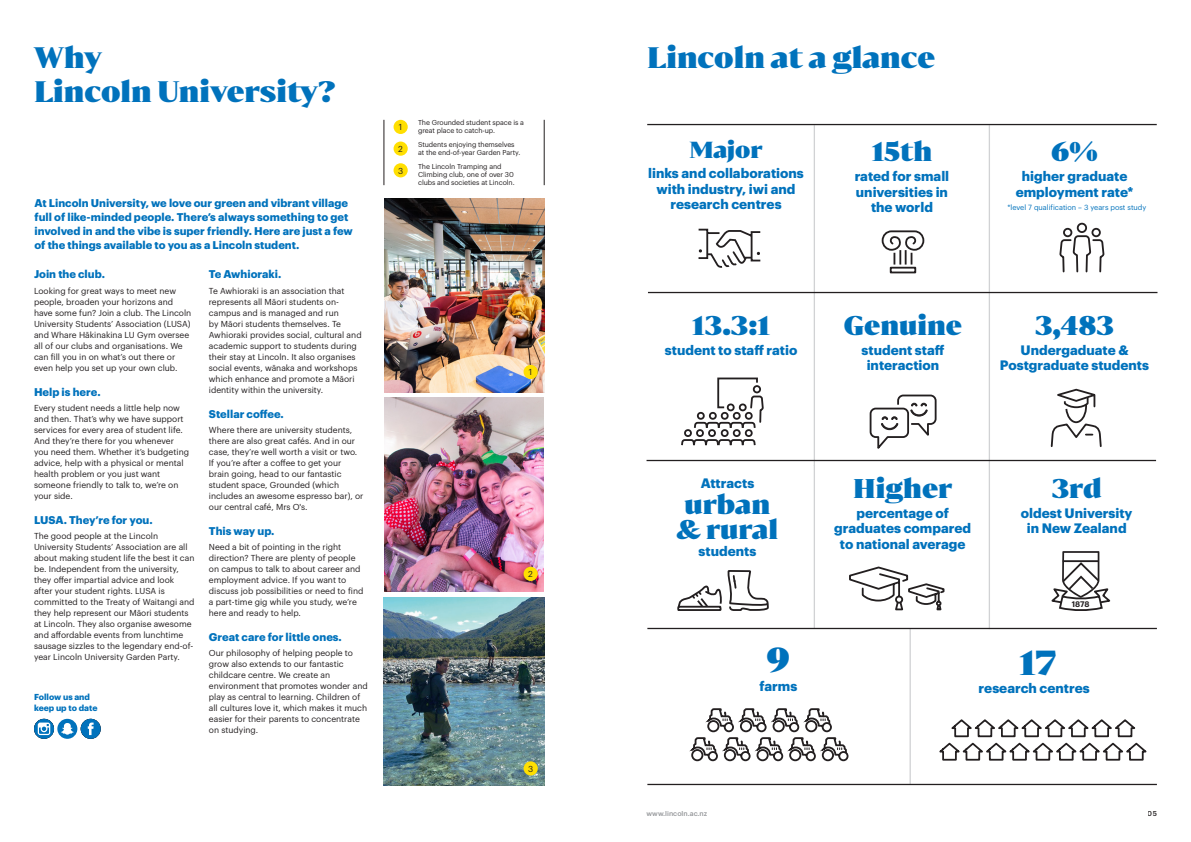
<style>
.page{position:relative;width:1191px;height:842px;background:#fff}
.page>*{position:absolute;margin:0;border:0;box-sizing:border-box;transform-origin:0 0}
.Graphix_22pt{font:900 32.9px "Bw Darius";color:#0072bc}
.Darius_42pt{font:900 32.9px "Bw Darius";color:#0072bc}
.Main_Section_header{font:900 28px/34px "Bw Darius";color:#0072bc}
.Heading_L1_28pt_34pt{font:900 28px "Bw Darius";color:#0072bc}
.Darius_42pt-2{font:900 25.6px/25.6px "Bw Darius";color:#0072bc;text-align:center}
.Darius_42pt-3{font:900 21.9px "Bw Darius";color:#0072bc}
.Graphix_22pt-2{font:700 13.4px/15.2px "Graphik";color:#0072bc;text-align:center}
.Introduciton_11_14_B{font:700 11px/14px "Graphik";color:#0072bc}
.Body_Text_8_5pt_11pt{font:8.5px/11px "Graphik";color:#231f20}
.Body_Text_Half-Space{font:8.5px/11px "Graphik";color:#231f20}
.Subheading_L1{font:700 8.5px/11px "Graphik";color:#0072bc}
.Student_Profile_Name{font:8.5px "Graphik";color:#231f20}
.Graphix_22pt-3{font:600 7.9px "Graphik";color:#231f20}
.Graphix_22pt-4{font:7.3px "Graphik";color:#0072bc}
.Student_Profile_Name-2{font:7px/8px "Graphik";letter-spacing:-.01em;color:#231f20}
.t1{font:500 7px "Graphik";color:#939598}
.t2{font:500 7px "Graphik";color:#231f20}
</style>
<div class="page">
<img style="left:384px;top:199px;width:160px;height:194px">
<img style="left:384px;top:597px;width:160px;height:188px">
<img style="left:384px;top:398px;width:160px;height:193px">
<div style="left:523px;top:365px;width:15px;height:14px;background:#ffdf01;border-radius:50%"></div>
<div style="left:523px;top:567px;width:15px;height:14px;background:#ffdf01;border-radius:50%"></div>
<div style="left:523px;top:761px;width:15px;height:14px;background:#ffdf01;border-radius:50%"></div>
<hr style="left:384px;top:120px;width:1px;height:65px;background:#231f20">
<hr style="left:544px;top:120px;width:1px;height:65px;background:#231f20">
<div style="left:393px;top:120px;width:15px;height:14px;background:#ffdf01;border-radius:50%"></div>
<div style="left:393px;top:142px;width:15px;height:14px;background:#ffdf01;border-radius:50%"></div>
<div style="left:393px;top:163px;width:15px;height:14px;background:#ffdf01;border-radius:50%"></div>
<div style="left:57px;top:719px;width:20px;height:20px;background:#0072bc;border-radius:50%"></div>
<svg style="left:61px;top:723px;width:13px;height:12px"></svg>
<svg style="left:34px;top:719px;width:20px;height:20px"></svg>
<svg style="left:38px;top:722px;width:12px;height:13px"></svg>
<div style="left:81px;top:719px;width:20px;height:20px;background:#0072bc;border-radius:50%"></div>
<svg style="left:88px;top:722px;width:6px;height:13px"></svg>
<hr style="left:909px;top:628px;width:2px;height:156px;background:#d1d2d4">
<hr style="left:813px;top:125px;width:2px;height:341px;background:#d1d2d4">
<hr style="left:988px;top:125px;width:2px;height:504px;background:#d1d2d4">
<hr style="left:647px;top:628px;width:509px;height:1px;background:#231f20">
<hr style="left:646px;top:460px;width:510px;height:1px;background:#231f20">
<hr style="left:648px;top:292px;width:509px;height:1px;background:#231f20">
<hr style="left:647px;top:124px;width:509px;height:1px;background:#231f20">
<svg style="left:698px;top:228px;width:63px;height:40px"></svg>
<div style="left:889px;top:267px;width:27px;height:6px;border:2px solid #231f20"></div>
<svg style="left:881px;top:230px;width:44px;height:35px"></svg>
<hr style="left:647px;top:784px;width:509px;height:1px;background:#231f20">
<div style="left:1076px;top:223px;width:11px;height:10px;border:2px solid #231f20;border-radius:50%"></div>
<div style="left:1091px;top:228px;width:9px;height:9px;border:2px solid #231f20;border-radius:50%"></div>
<div style="left:1063px;top:228px;width:9px;height:9px;border:2px solid #231f20;border-radius:50%"></div>
<svg style="left:1059px;top:234px;width:45px;height:39px"></svg>
<svg style="left:676px;top:377px;width:474px;height:384px"></svg>
<p class="Main_Section_header" style="left:34px;top:39px;width:303px">Why<br>Lincoln University?</p>
<p class="Introduciton_11_14_B" style="left:34px;top:195px;width:320px">At Lincoln University, we love our green and vibrant village full of like-minded people. There’s always something to get involved in and the vibe is super friendly. Here are just a few of the things available to you as a Lincoln student.</p>
<p class="Introduciton_11_14_B" style="left:34px;top:266px;width:72px">Join the club.</p>
<p class="Body_Text_8_5pt_11pt" style="left:34px;top:284px;width:159px">Looking for great ways to meet new people, broaden your horizons and have some fun? Join a club. The Lincoln University Students’ Association (LUSA) and Whare Hākinakina LU Gym oversee all of our clubs and organisations. We can fill you in on what’s out there or even help you set up your own club.</p>
<p class="Introduciton_11_14_B" style="left:34px;top:384px;width:68px">Help is here.</p>
<p class="Body_Text_8_5pt_11pt" style="left:34px;top:402px;width:156px">Every student needs a little help now and then. That’s why we have support services for every area of student life.<br>And they’re there for you whenever you need them. Whether it’s budgeting advice, help with a physical or mental health problem or you just want someone friendly to talk to, we’re on your side.</p>
<p class="Introduciton_11_14_B" style="left:34px;top:512px;width:120px">LUSA. They’re for you.</p>
<p class="Body_Text_Half-Space" style="left:34px;top:530px;width:162px">The good people at the Lincoln University Students’ Association are all about making student life the best it can be. Independent from the university, they offer impartial advice and look after your student rights. LUSA is committed to the Treaty of Waitangi and they help represent our Māori students at Lincoln. They also organise awesome and affordable events from lunchtime sausage sizzles to the legendary end-of&shy;year Lincoln University Garden Party.</p>
<p class="Introduciton_11_14_B" style="left:209px;top:266px;width:74px">Te Awhioraki.</p>
<p class="Body_Text_8_5pt_11pt" style="left:209px;top:284px;width:154px">Te Awhioraki is an association that represents all Māori students on&shy;campus and is managed and run<br>by Māori students themselves. Te Awhioraki provides social, cultural and academic support to students during their stay at Lincoln. It also organises social events, wānaka and workshops which enhance and promote a Māori identity within the university.</p>
<p class="Introduciton_11_14_B" style="left:209px;top:406px;width:76px">Stellar coffee.</p>
<p class="Body_Text_8_5pt_11pt" style="left:209px;top:424px;width:156px">Where there are university students, there are also great cafés. And in our case, they’re well worth a visit or two.<br>If you’re after a coffee to get your brain going, head to our fantastic student space, Grounded (which includes an awesome espresso bar), or our central café, Mrs O's.</p>
<p class="Introduciton_11_14_B" style="left:209px;top:523px;width:67px">This way up.</p>
<p class="Body_Text_Half-Space" style="left:209px;top:541px;width:156px">Need a bit of pointing in the right direction? There are plenty of people on campus to talk to about career and employment advice. If you want to discuss job possibilities or need to find a part-time gig while you study, we’re here and ready to help.</p>
<p class="Introduciton_11_14_B" style="left:209px;top:629px;width:134px">Great care for little ones.</p>
<p class="Body_Text_8_5pt_11pt" style="left:209px;top:647px;width:160px">Our philosophy of helping people to grow also extends to our fantastic childcare centre. We create an environment that promotes wonder and play as central to learning. Children of all cultures love it, which makes it much easier for their parents to concentrate on studying.</p>
<p class="Subheading_L1" style="left:34px;top:690px;width:65px">Follow us and keep up to date</p>
<p class="Student_Profile_Name" style="left:399px;top:121px;width:5px">1</p>
<p class="Student_Profile_Name" style="left:398px;top:142px;width:6px">2</p>
<p class="Student_Profile_Name" style="left:398px;top:164px;width:7px">3</p>
<p class="Student_Profile_Name-2" style="left:418px;top:118px;width:107px">The Grounded student space is a great place to catch-up.</p>
<p class="Student_Profile_Name-2" style="left:418px;top:140px;width:104px">Students enjoying themselves at the end-of-year Garden Party.</p>
<p class="Student_Profile_Name-2" style="left:418px;top:162px;width:98px">The Lincoln Tramping and<br>Climbing club, one of over 30 clubs and societies at Lincoln.</p>
<p class="Student_Profile_Name" style="left:529px;top:366px;width:5px">1</p>
<p class="Student_Profile_Name" style="left:528px;top:567px;width:6px">2</p>
<p class="Student_Profile_Name" style="left:528px;top:762px;width:7px">3</p>
<p class="Heading_L1_28pt_34pt" style="left:647px;top:38px;width:289px">Lincoln at a glance</p>
<p class="Darius_42pt-3" style="left:689px;top:135px;width:75px">Major</p>
<p class="Graphix_22pt-2" style="left:648px;top:165px;width:157px">links and collaborations with industry, iwi and research centres</p>
<p class="Darius_42pt-2" style="left:871px;top:137px;width:62px">15th</p>
<p class="Graphix_22pt-2" style="left:854px;top:168px;width:96px">rated for small universities in the world</p>
<p class="Darius_42pt-2" style="left:1051px;top:137px;width:48px">6%</p>
<p class="Graphix_22pt-2" style="left:1015px;top:168px;width:119px">higher graduate employment rate*</p>
<p class="Graphix_22pt-4" style="left:1007px;top:202px;width:141px">*level 7 qualification – 3 years post study</p>
<p class="Darius_42pt-2" style="left:692px;top:311px;width:79px">13.3:1</p>
<p class="Graphix_22pt-2" style="left:665px;top:341px;width:134px">student to staff ratio</p>
<p class="Darius_42pt-2" style="left:844px;top:311px;width:120px">Genuine</p>
<p class="Graphix_22pt-2" style="left:861px;top:341px;width:84px">student staff interaction</p>
<p class="Darius_42pt-2" style="left:1035px;top:311px;width:80px">3,483</p>
<p class="Graphix_22pt-2" style="left:1000px;top:341px;width:151px">Undergaduate &amp;<br>Postgraduate students</p>
<p class="Graphix_22pt-2" style="left:700px;top:474px;width:55px">Attracts</p>
<p class="Darius_42pt-2" style="left:676px;top:490px;width:103px">urban &amp; rural</p>
<p class="Graphix_22pt-2" style="left:698px;top:543px;width:59px">students</p>
<p class="Darius_42pt" style="left:767px;top:637px;width:25px">9</p>
<p class="Graphix_22pt-2" style="left:759px;top:677px;width:39px">farms</p>
<p class="Darius_42pt-2" style="left:853px;top:474px;width:101px">Higher</p>
<p class="Graphix_22pt-2" style="left:834px;top:504px;width:138px">percentage of graduates compared to national average</p>
<p class="Darius_42pt-2" style="left:1051px;top:474px;width:51px">3rd</p>
<p class="Graphix_22pt-2" style="left:1020px;top:504px;width:113px">oldest University in New Zealand</p>
<p class="Graphix_22pt-3" style="left:1071px;top:598px;width:19px">1878</p>
<p class="Graphix_22pt" style="left:1019px;top:640px;width:38px">17</p>
<p class="Graphix_22pt-2" style="left:978px;top:679px;width:113px">research centres</p>
<p class="t1" style="left:646px;top:809px;width:62px">www.lincoln.ac.nz</p>
<p class="t2" style="left:1147px;top:809px;width:11px">05</p>
</div>
